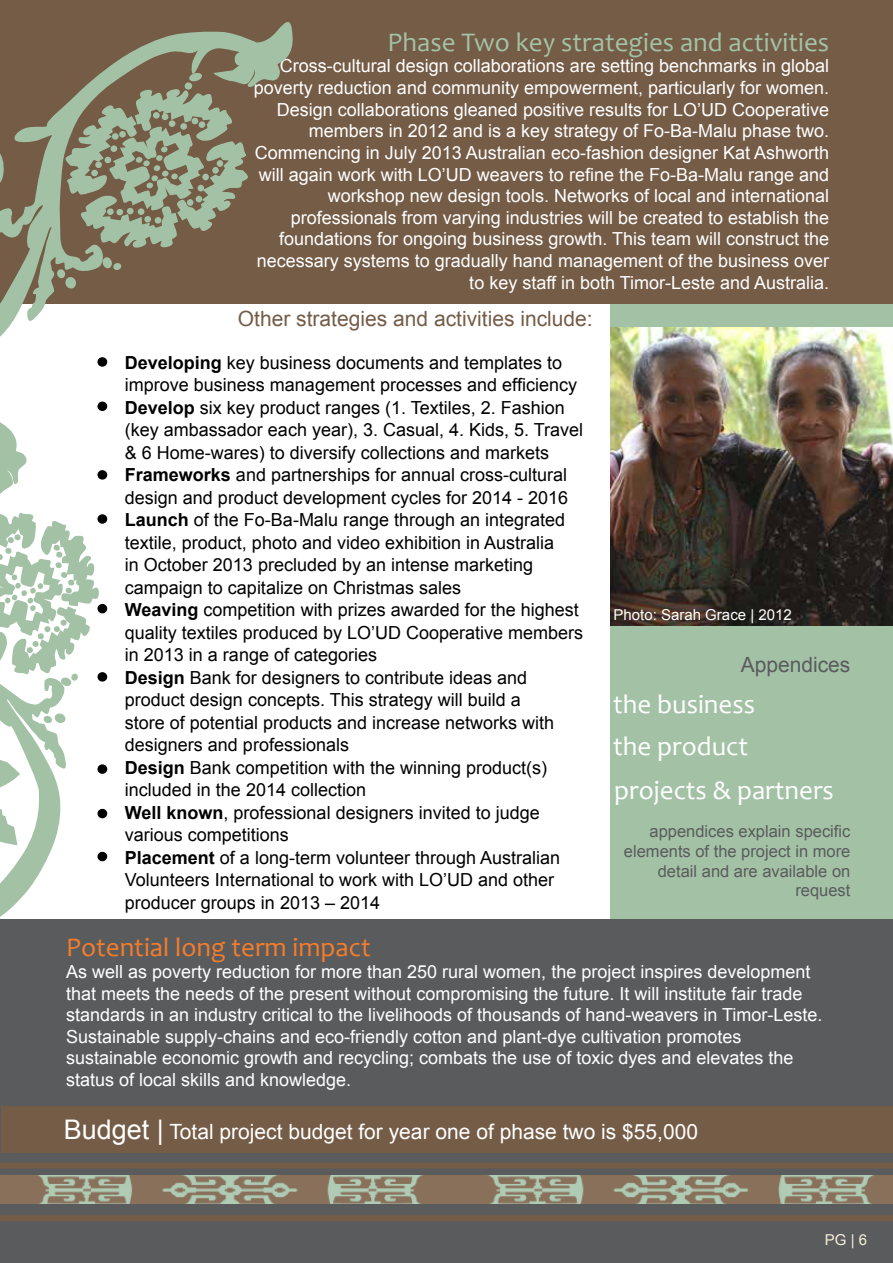
<style>
.page{position:relative;width:893px;height:1263px;background:#fff}
.page>*{position:absolute;margin:0;border:0;box-sizing:border-box;transform-origin:0 0}
.t1{font:27px "Candara";color:#fff}
.t2{font:27px "Candara";color:#a3c2a5}
.t3{font:27px "Candara";color:#f57d2b}
.t4{font:21px "Arial";color:#fff}
.t5{font:21px "Arial";color:#745c47}
.t6{font:21px "Arial";color:#5a5b5d}
.t7{font:18px/21.6px "Arial";color:#fff;text-align:right}
.t8{font:18px/22.5px "Arial";color:#000}
.t9{font:16.5px/19.8px "Arial";color:#5a5b5d;text-align:right}
.t10{font:15px "Arial";color:#fff}
.t11{font:15px "Arial";color:#f6f0d8}
.s1{font-weight:700}
.s2{font-size:27px}
</style>
<div class="page">
<img style="left:26px;top:1175px;width:410px;height:30px">
<img style="left:436px;top:1175px;width:457px;height:30px">
<img style="left:0;top:1175px;width:26px;height:30px">
<div style="left:610px;top:291px;width:283px;height:634px;background:#a3c2a5"></div>
<div style="left:0;top:1205px;width:893px;height:58px;background:#5a5b5d"></div>
<div style="left:0;top:919px;width:893px;height:256px;background:#5a5b5d"></div>
<div style="left:0;top:0;width:893px;height:303px;background:#745c47"></div>
<div style="left:0;top:1162px;width:893px;height:6px;background:#745c47"></div>
<div style="left:1px;top:1107px;width:892px;height:46px;background:#745c47"></div>
<div style="left:98px;top:402px;width:8px;height:8px;background:#000;border-radius:50%"></div>
<div style="left:97px;top:402px;width:10px;height:9px;border:2px solid #000;border-radius:50%"></div>
<div style="left:98px;top:471px;width:8px;height:8px;background:#000;border-radius:50%"></div>
<div style="left:97px;top:470px;width:10px;height:10px;border:2px solid #000;border-radius:50%"></div>
<div style="left:98px;top:515px;width:8px;height:8px;background:#000;border-radius:50%"></div>
<div style="left:97px;top:514px;width:10px;height:10px;border:2px solid #000;border-radius:50%"></div>
<div style="left:98px;top:605px;width:8px;height:8px;background:#000;border-radius:50%"></div>
<div style="left:97px;top:604px;width:10px;height:9px;border:2px solid #000;border-radius:50%"></div>
<div style="left:98px;top:673px;width:8px;height:8px;background:#000;border-radius:50%"></div>
<div style="left:97px;top:672px;width:10px;height:10px;border:2px solid #000;border-radius:50%"></div>
<div style="left:98px;top:765px;width:8px;height:8px;background:#000;border-radius:50%"></div>
<div style="left:97px;top:764px;width:10px;height:10px;border:2px solid #000;border-radius:50%"></div>
<div style="left:98px;top:809px;width:8px;height:8px;background:#000;border-radius:50%"></div>
<div style="left:97px;top:809px;width:10px;height:9px;border:2px solid #000;border-radius:50%"></div>
<div style="left:98px;top:852px;width:8px;height:8px;background:#000;border-radius:50%"></div>
<div style="left:97px;top:852px;width:10px;height:9px;border:2px solid #000;border-radius:50%"></div>
<img style="left:610px;top:328px;width:283px;height:297px">
<svg style="left:0;top:22px;width:295px;height:345px"></svg>
<svg style="left:56px;top:71px;width:193px;height:218px"></svg>
<div style="left:0;top:1215px;width:893px;height:6px;background:#745c47"></div>
<svg style="left:0;top:422px;width:101px;height:497px"></svg>
<h1 class="t2" style="left:388px;top:25px;width:443px">Phase Two key strategies and activities</h1>
<p class="t7" style="left:254px;top:56px;width:577px">Cross-cultural design collaborations are setting benchmarks in global poverty reduction and community empowerment, particularly for women.<br>Design collaborations gleaned positive results for LO’UD Cooperative members in 2012 and is a key strategy of Fo-Ba-Malu phase two.<br>Commencing in July 2013 Australian eco-fashion designer Kat Ashworth will again work with LO’UD weavers to refine the Fo-Ba-Malu range and workshop new design tools. Networks of local and international professionals from varying industries will be created to establish the foundations for ongoing business growth. This team will construct the necessary systems to gradually hand management of the business over to key staff in both Timor-Leste and Australia.</p>
<p class="t5" style="left:238px;top:305px;width:356px">Other strategies and activities include:</p>
<p class="t8" style="left:125px;top:351px;width:460px"><span class="s1">Developing</span> key business documents and templates to improve business management processes and efficiency <span class="s1">Develop</span> six key product ranges (1. Textiles, 2. Fashion (key ambassador each year), 3. Casual, 4. Kids, 5. Travel &amp; 6 Home-wares) to diversify collections and markets <span class="s1">Frameworks</span> and partnerships for annual cross-cultural design and product development cycles for 2014 - 2016<br><span class="s1">Launch</span> of the Fo-Ba-Malu range through an integrated textile, product, photo and video exhibition in Australia<br>in October 2013 precluded by an intense marketing campaign to capitalize on Christmas sales<br><span class="s1">Weaving</span> competition with prizes awarded for the highest quality textiles produced by LO’UD Cooperative members in 2013 in a range of categories<br><span class="s1">Design</span> Bank for designers to contribute ideas and product design concepts. This strategy will build a<br>store of potential products and increase networks with designers and professionals<br><span class="s1">Design</span> Bank competition with the winning product(s) included in the 2014 collection<br><span class="s1">Well known</span>, professional designers invited to judge various competitions<br><span class="s1">Placement</span> of a long-term volunteer through Australian Volunteers International to work with LO’UD and other producer groups in 2013 – 2014</p>
<p class="t10" style="left:614px;top:604px;width:180px">Photo: Sarah Grace | 2012</p>
<p class="t6" style="left:741px;top:651px;width:111px">Appendices</p>
<h1 class="t1" style="left:613px;top:687px;width:143px">the business</h1>
<h1 class="t1" style="left:613px;top:730px;width:136px">the product</h1>
<h1 class="t1" style="left:614px;top:773px;width:221px">projects &amp; partners</h1>
<p class="t9" style="left:624px;top:821px;width:228px">appendices explain specific elements of the project in more detail and are available on request</p>
<h1 class="t3" style="left:66px;top:931px;width:306px">Potential long term impact</h1>
<p class="t7" style="left:66px;top:961px;width:758px;text-align:left">As well as poverty reduction for more than 250 rural women, the project inspires development that meets the needs of the present without compromising the future. It will institute fair trade standards in an industry critical to the livelihoods of thousands of hand-weavers in Timor-Leste.<br>Sustainable supply-chains and eco-friendly cotton and plant-dye cultivation promotes sustainable economic growth and recycling; combats the use of toxic dyes and elevates the status of local skills and knowledge.</p>
<p class="t4" style="left:64px;top:1118px;width:636px"><span class="s2">Budget |</span> Total project budget for year one of phase two is $55,000</p>
<p class="t11" style="left:825px;top:1230px;width:44px">PG | 6</p>
</div>
